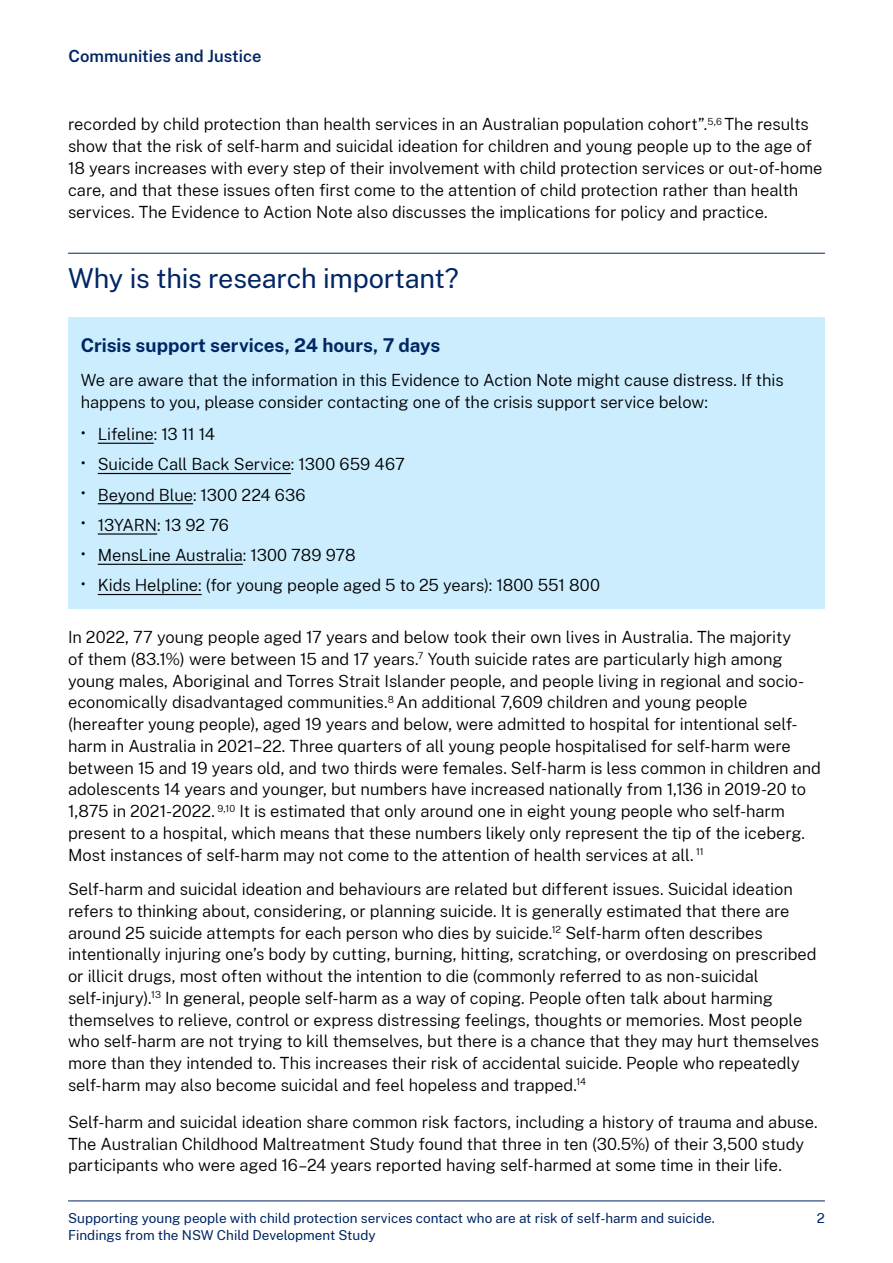
<style>
.page{position:relative;width:893px;height:1263px;background:#fff}
.page>*{position:absolute;margin:0;border:0;box-sizing:border-box;transform-origin:0 0}
.t1{font:27px "Public Sans";letter-spacing:-.01em;color:#002664}
.H4{font:700 18.75px "Public Sans";color:#002664}
.Body{font:300 16.5px/21.8px "Public Sans";letter-spacing:-.005em;color:#000}
.Bullet{font:300 16.5px "Public Sans";letter-spacing:-.005em;color:#000}
.t2{font:600 16.5px "Public Sans";color:#002664}
.t3{font:13.5px/16.2px "Public Sans";color:#002664}
</style>
<div class="page">
<hr style="left:68px;top:1200px;width:757px;height:1px;background:#002664">
<hr style="left:68px;top:253px;width:757px;height:1px;background:#002664">
<div style="left:68px;top:317px;width:757px;height:291px;background:#cbedfd"></div>
<hr style="left:98px;top:443px;width:56px;height:1px;background:#000">
<hr style="left:98px;top:473px;width:193px;height:1px;background:#000">
<hr style="left:98px;top:503px;width:95px;height:1px;background:#000">
<hr style="left:98px;top:533px;width:59px;height:2px;background:#000">
<hr style="left:98px;top:564px;width:145px;height:1px;background:#000">
<hr style="left:98px;top:594px;width:104px;height:1px;background:#000">
<p class="t2" style="left:68px;top:45px;width:195px">Communities and Justice</p>
<p class="Body" style="left:68px;top:113px;width:756px">recorded by child protection than health services in an Australian population cohort”.<sup>5,6</sup> The results show that the risk of self-harm and suicidal ideation for children and young people up to the age of 18 years increases with every step of their involvement with child protection services or out-of-home care, and that these issues often first come to the attention of child protection rather than health services. The Evidence to Action Note also discusses the implications for policy and practice.</p>
<h2 class="t1" style="left:68px;top:259px;width:392px">Why is this research important?</h2>
<p class="H4" style="left:81px;top:331px;width:361px">Crisis support services, 24 hours, 7 days</p>
<p class="Body" style="left:81px;top:368px;width:704px">We are aware that the information in this Evidence to Action Note might cause distress. If this happens to you, please consider contacting one of the crisis support service below:</p>
<p class="Bullet" style="left:81px;top:423px;width:136px">• Lifeline: 13 11 14</p>
<p class="Bullet" style="left:81px;top:453px;width:325px">• Suicide Call Back Service: 1300 659 467</p>
<p class="Bullet" style="left:81px;top:483px;width:226px">• Beyond Blue: 1300 224 636</p>
<p class="Bullet" style="left:81px;top:514px;width:150px">• 13YARN: 13 92 76</p>
<p class="Bullet" style="left:81px;top:544px;width:276px">• MensLine Australia: 1300 789 978</p>
<p class="Bullet" style="left:81px;top:574px;width:521px">• Kids Helpline: (for young people aged 5 to 25 years): 1800 551 800</p>
<p class="Body" style="left:68px;top:625px;width:754px">In 2022, 77 young people aged 17 years and below took their own lives in Australia. The majority<br>of them (83.1%) were between 15 and 17 years.<sup>7</sup> Youth suicide rates are particularly high among young males, Aboriginal and Torres Strait Islander people, and people living in regional and socio&shy;economically disadvantaged communities.<sup>8</sup> An additional 7,609 children and young people (hereafter young people), aged 19 years and below, were admitted to hospital for intentional self&shy;harm in Australia in 2021–22. Three quarters of all young people hospitalised for self-harm were between 15 and 19 years old, and two thirds were females. Self-harm is less common in children and adolescents 14 years and younger, but numbers have increased nationally from 1,136 in 2019-20 to 1,875 in 2021-2022. <sup>9,10</sup> It is estimated that only around one in eight young people who self-harm present to a hospital, which means that these numbers likely only represent the tip of the iceberg.<br>Most instances of self-harm may not come to the attention of health services at all. <sup>11</sup></p>
<p class="Body" style="left:68px;top:877px;width:753px">Self-harm and suicidal ideation and behaviours are related but different issues. Suicidal ideation refers to thinking about, considering, or planning suicide. It is generally estimated that there are around 25 suicide attempts for each person who dies by suicide.<sup>12</sup> Self-harm often describes intentionally injuring one’s body by cutting, burning, hitting, scratching, or overdosing on prescribed or illicit drugs, most often without the intention to die (commonly referred to as non-suicidal self-injury).<sup>13</sup> In general, people self-harm as a way of coping. People often talk about harming themselves to relieve, control or express distressing feelings, thoughts or memories. Most people who self-harm are not trying to kill themselves, but there is a chance that they may hurt themselves more than they intended to. This increases their risk of accidental suicide. People who repeatedly self-harm may also become suicidal and feel hopeless and trapped.<sup>14</sup></p>
<p class="Body" style="left:68px;top:1110px;width:751px">Self-harm and suicidal ideation share common risk factors, including a history of trauma and abuse.<br>The Australian Childhood Maltreatment Study found that three in ten (30.5%) of their 3,500 study participants who were aged 16–24 years reported having self-harmed at some time in their life.</p>
<p class="t3" style="left:68px;top:1210px;width:648px">Supporting young people with child protection services contact who are at risk of self-harm and suicide.<br>Findings from the NSW Child Development Study</p>
<p class="t3" style="left:817px;top:1210px;width:10px">2</p>
</div>
